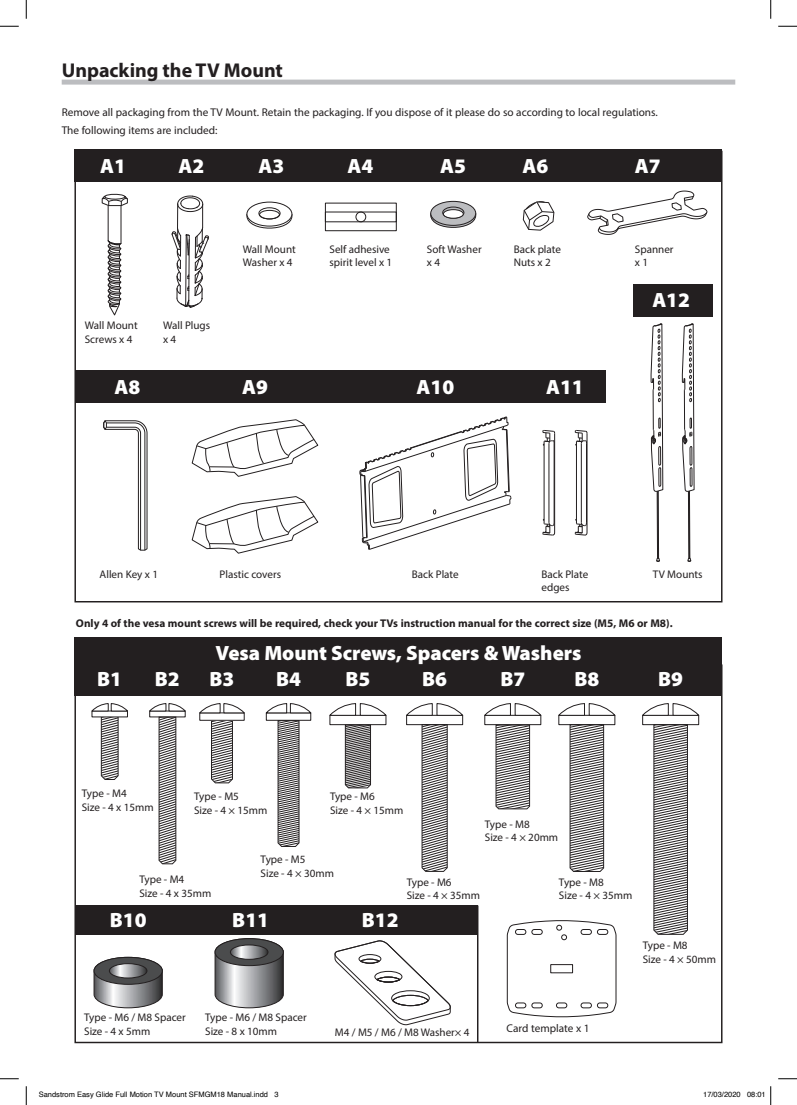
<style>
.page{position:relative;width:797px;height:1105px;background:#fff}
.page>*{position:absolute;margin:0;border:0;box-sizing:border-box;transform-origin:0 0}
.t1{font:900 20.75px/26.1px "Myriad Pro";color:#fff}
.t2{font:700 20px "Myriad Pro";color:#231f20}
.t3{font:11.25px/17.2px "Myriad Pro";color:#231f20}
.t4{font:700 11.25px "Myriad Pro";color:#231f20}
.t5{font:11.12px/13.2px "Myriad Pro";color:#231f20}
.t6{font:7.5px "Helvetica";color:#000}
</style>
<div class="page">
<div style="left:62px;top:80px;width:673px;height:5px;background:#bcbdc0"></div>
<svg style="left:91px;top:703px;width:37px;height:77px"></svg>
<svg style="left:199px;top:703px;width:46px;height:81px"></svg>
<div style="left:266px;top:712px;width:45px;height:9px;border:1px solid #231f20"></div>
<svg style="left:265px;top:703px;width:47px;height:11px"></svg>
<svg style="left:277px;top:720px;width:23px;height:127px"></svg>
<svg style="left:149px;top:703px;width:37px;height:161px"></svg>
<div style="left:329px;top:715px;width:57px;height:10px;border:1px solid #231f20"></div>
<svg style="left:329px;top:703px;width:58px;height:13px"></svg>
<svg style="left:344px;top:724px;width:27px;height:65px"></svg>
<div style="left:406px;top:715px;width:57px;height:10px;border:1px solid #231f20"></div>
<svg style="left:406px;top:703px;width:58px;height:13px"></svg>
<svg style="left:421px;top:724px;width:27px;height:148px"></svg>
<svg style="left:484px;top:703px;width:58px;height:13px"></svg>
<svg style="left:495px;top:724px;width:35px;height:86px"></svg>
<div style="left:74px;top:637px;width:648px;height:58px;background:#231f20"></div>
<div style="left:75px;top:905px;width:402px;height:30px;background:#231f20"></div>
<svg style="left:558px;top:703px;width:58px;height:13px"></svg>
<svg style="left:569px;top:724px;width:35px;height:148px"></svg>
<div style="left:642px;top:715px;width:57px;height:10px;border:1px solid #231f20"></div>
<svg style="left:642px;top:703px;width:58px;height:13px"></svg>
<svg style="left:653px;top:724px;width:35px;height:211px"></svg>
<svg style="left:93px;top:956px;width:70px;height:52px"></svg>
<div style="left:109px;top:963px;width:38px;height:15px;border:1px solid #231f20;border-radius:50%"></div>
<svg style="left:214px;top:938px;width:70px;height:70px"></svg>
<div style="left:230px;top:944px;width:38px;height:16px;border:1px solid #231f20;border-radius:50%"></div>
<svg style="left:334px;top:940px;width:117px;height:85px"></svg>
<div style="left:360px;top:959px;width:19px;height:4px;border:1px solid #231f20;border-radius:50%"></div>
<div style="left:374px;top:971px;width:28px;height:11px;border:1px solid #231f20;border-radius:50%"></div>
<div style="left:376px;top:977px;width:24px;height:5px;border:1px solid #231f20;border-radius:50%"></div>
<div style="left:392px;top:995px;width:36px;height:11px;border:1px solid #231f20;border-radius:50%"></div>
<hr style="left:477px;top:905px;width:1px;height:138px;background:#231f20">
<svg style="left:246px;top:213px;width:47px;height:16px"></svg>
<svg style="left:246px;top:202px;width:46px;height:24px"></svg>
<svg style="left:259px;top:208px;width:21px;height:11px"></svg>
<div style="left:258px;top:207px;width:22px;height:12px;border:1px solid #231f20;border-radius:50%"></div>
<div style="left:259px;top:210px;width:21px;height:9px;border:1px solid #231f20;border-radius:50%"></div>
<svg style="left:101px;top:194px;width:27px;height:122px"></svg>
<svg style="left:430px;top:216px;width:46px;height:12px"></svg>
<svg style="left:430px;top:201px;width:46px;height:25px"></svg>
<svg style="left:442px;top:207px;width:22px;height:11px"></svg>
<div style="left:442px;top:207px;width:22px;height:12px;border:1px solid #231f20;border-radius:50%"></div>
<div style="left:443px;top:210px;width:20px;height:8px;background:#fff;border-radius:50%"></div>
<div style="left:443px;top:209px;width:20px;height:10px;border:1px solid #231f20;border-radius:50%"></div>
<svg style="left:522px;top:201px;width:32px;height:30px"></svg>
<div style="left:325px;top:203px;width:71px;height:28px;border:1px solid #231f20"></div>
<div style="left:355px;top:212px;width:11px;height:10px;border:1px solid #231f20;border-radius:50%"></div>
<svg style="left:103px;top:420px;width:45px;height:131px"></svg>
<div style="left:74px;top:149px;width:648px;height:32px;background:#231f20"></div>
<svg style="left:171px;top:195px;width:38px;height:113px"></svg>
<svg style="left:542px;top:430px;width:13px;height:106px"></svg>
<svg style="left:574px;top:181px;width:133px;height:422px"></svg>
<div style="left:75px;top:371px;width:530px;height:32px;background:#231f20"></div>
<div style="left:632px;top:284px;width:80px;height:32px;background:#231f20"></div>
<svg style="left:191px;top:420px;width:128px;height:57px"></svg>
<svg style="left:191px;top:497px;width:128px;height:57px"></svg>
<svg style="left:359px;top:416px;width:152px;height:134px"></svg>
<svg style="left:506px;top:920px;width:110px;height:97px"></svg>
<svg style="left:0;top:25px;width:19px;height:2px"></svg>
<svg style="left:778px;top:25px;width:19px;height:2px"></svg>
<svg style="left:0;top:1078px;width:19px;height:1px"></svg>
<svg style="left:778px;top:1078px;width:19px;height:1px"></svg>
<svg style="left:25px;top:0;width:2px;height:19px"></svg>
<svg style="left:25px;top:1086px;width:2px;height:19px"></svg>
<svg style="left:770px;top:0;width:1px;height:19px"></svg>
<svg style="left:770px;top:1086px;width:1px;height:19px"></svg>
<h2 class="t2" style="left:62px;top:57px;width:223px">Unpacking the TV Mount</h2>
<p class="t3" style="left:62px;top:104px;width:597px">Remove all packaging from the TV Mount. Retain the packaging. If you dispose of it please do so according to local regulations.<br>The following items are included:</p>
<h1 class="t1" style="left:100px;top:152px;width:27px">A1</h1>
<h1 class="t1" style="left:178px;top:152px;width:27px">A2</h1>
<h1 class="t1" style="left:258px;top:152px;width:27px">A3</h1>
<h1 class="t1" style="left:347px;top:152px;width:27px">A4</h1>
<h1 class="t1" style="left:440px;top:152px;width:27px">A5</h1>
<h1 class="t1" style="left:522px;top:152px;width:27px">A6</h1>
<h1 class="t1" style="left:635px;top:152px;width:27px">A7</h1>
<p class="t5" style="left:243px;top:242px;width:54px">Wall Mount<br>Washer x 4</p>
<p class="t5" style="left:427px;top:242px;width:56px">Soft Washer x 4</p>
<p class="t5" style="left:635px;top:242px;width:40px">Spanner x 1</p>
<p class="t5" style="left:329px;top:242px;width:64px">Self adhesive spirit level x 1</p>
<p class="t5" style="left:514px;top:242px;width:49px">Back plate<br>Nuts x 2</p>
<p class="t5" style="left:85px;top:319px;width:54px">Wall Mount<br>Screws x 4</p>
<p class="t5" style="left:163px;top:319px;width:49px">Wall Plugs x 4</p>
<h1 class="t1" style="left:114px;top:373px;width:27px">A8</h1>
<h1 class="t1" style="left:242px;top:373px;width:27px">A9</h1>
<h1 class="t1" style="left:416px;top:373px;width:39px">A10</h1>
<h1 class="t1" style="left:546px;top:373px;width:39px">A11</h1>
<h1 class="t1" style="left:652px;top:286px;width:39px">A12</h1>
<p class="t5" style="left:100px;top:567px;width:60px">Allen Key x 1</p>
<p class="t5" style="left:219px;top:567px;width:63px">Plastic covers</p>
<p class="t5" style="left:412px;top:567px;width:48px">Back Plate</p>
<p class="t5" style="left:541px;top:567px;width:48px">Back Plate edges</p>
<p class="t5" style="left:652px;top:567px;width:51px">TV Mounts</p>
<p class="t4" style="left:76px;top:616px;width:598px">Only 4 of the vesa mount screws will be required, check your TVs instruction manual for the correct size (M5, M6 or M8).</p>
<h1 class="t1" style="left:97px;top:665px;width:26px">B1</h1>
<h1 class="t1" style="left:155px;top:665px;width:26px">B2</h1>
<h1 class="t1" style="left:345px;top:639px;width:237px;text-indent:-130px">Vesa Mount Screws, Spacers &amp; Washers<br>B5</h1>
<h1 class="t1" style="left:574px;top:665px;width:26px">B8</h1>
<h1 class="t1" style="left:209px;top:665px;width:26px">B3</h1>
<h1 class="t1" style="left:276px;top:665px;width:26px">B4</h1>
<h1 class="t1" style="left:422px;top:665px;width:26px">B6</h1>
<h1 class="t1" style="left:500px;top:665px;width:26px">B7</h1>
<h1 class="t1" style="left:658px;top:665px;width:26px">B9</h1>
<p class="t5" style="left:82px;top:787px;width:73px">Type - M4<br>Size - 4 x 15mm</p>
<p class="t5" style="left:194px;top:790px;width:75px">Type - M5<br>Size - 4 × 15mm</p>
<p class="t5" style="left:330px;top:790px;width:75px">Type - M6<br>Size - 4 × 15mm</p>
<p class="t5" style="left:485px;top:817px;width:75px">Type - M8<br>Size - 4 × 20mm</p>
<p class="t5" style="left:139px;top:873px;width:73px">Type - M4<br>Size - 4 x 35mm</p>
<p class="t5" style="left:260px;top:853px;width:75px">Type - M5<br>Size - 4 × 30mm</p>
<h1 class="t1" style="left:110px;top:906px;width:38px">B10</h1>
<h1 class="t1" style="left:232px;top:906px;width:38px">B11</h1>
<h1 class="t1" style="left:362px;top:906px;width:38px">B12</h1>
<p class="t5" style="left:407px;top:875px;width:75px">Type - M6<br>Size - 4 × 35mm</p>
<p class="t5" style="left:559px;top:875px;width:75px">Type - M8<br>Size - 4 × 35mm</p>
<p class="t5" style="left:642px;top:939px;width:75px">Type - M8<br>Size - 4 × 50mm</p>
<p class="t5" style="left:84px;top:1011px;width:103px">Type - M6 / M8 Spacer<br>Size - 4 x 5mm</p>
<p class="t5" style="left:205px;top:1011px;width:103px">Type - M6 / M8 Spacer<br>Size - 8 x 10mm</p>
<p class="t5" style="left:335px;top:1025px;width:136px">M4 / M5 / M6 / M8 Washer× 4</p>
<p class="t3" style="left:506px;top:1019px;width:85px">Card template x 1</p>
<p class="t6" style="left:39px;top:1089px;width:241px">Sandstrom Easy Glide Full Motion TV Mount SFMGM18 Manual.indd 3</p>
<p class="t6" style="left:703px;top:1089px;width:64px">17/03/2020 08:01</p>
</div>
